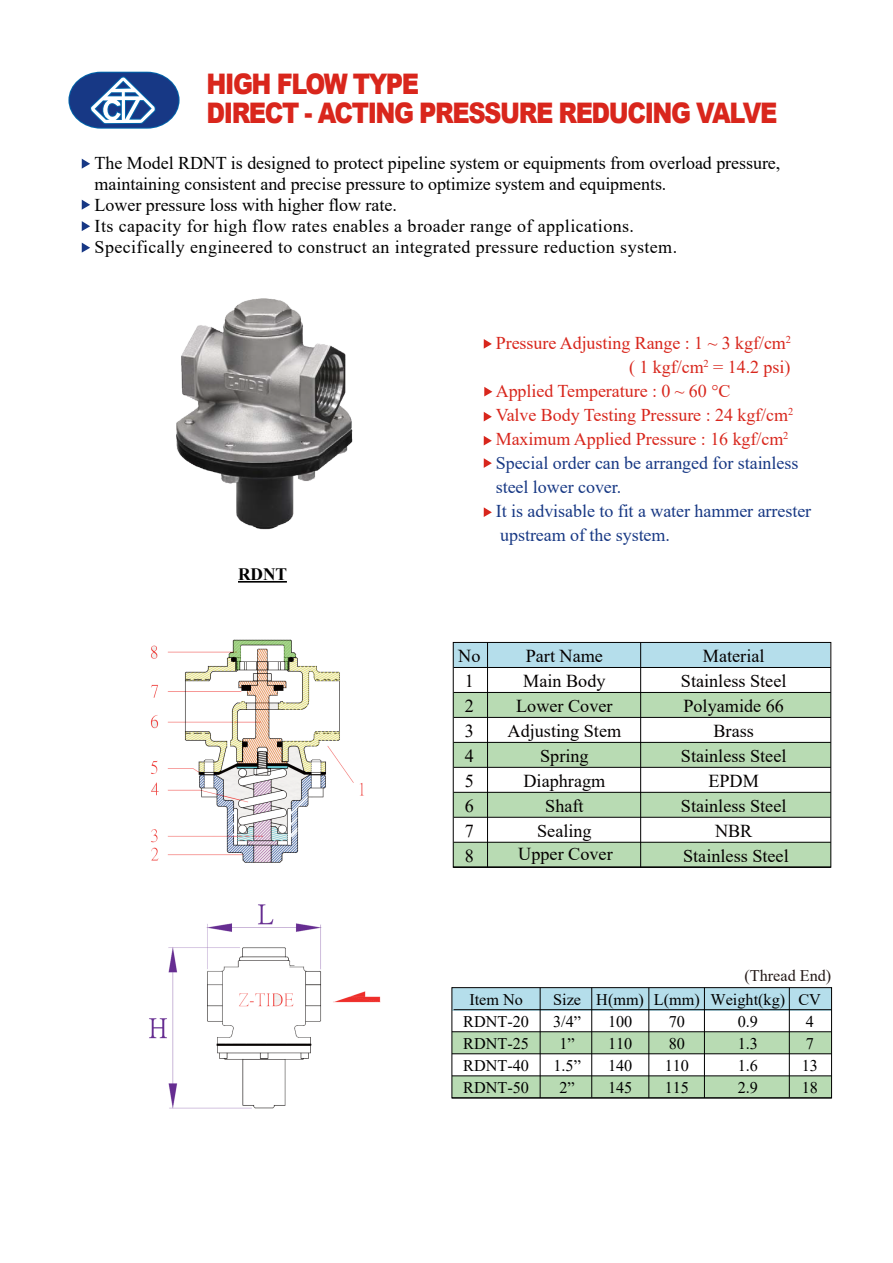
<style>
.page{position:relative;width:893px;height:1263px;background:#fff}
.page>*{position:absolute;margin:0;border:0;box-sizing:border-box;transform-origin:0 0}
.t1{font:900 28.35px/28.8px "Arial";letter-spacing:-.06em;color:#d9261c;scale:.85 1}
.t2{font:18.3px/25px "Times New Roman";color:#040000;text-align:center}
.t3{font:18.15px/24.9px "Times New Roman";color:#040000;text-align:center}
.t4{font:18px/21px "Times New Roman";letter-spacing:-.005em;color:#000}
.t5{font:18px "Times New Roman";letter-spacing:-.005em;color:#d8261c}
.t6{font:18px "Times New Roman";letter-spacing:-.005em;color:#173884}
.t7{font:700 17.4px "Times New Roman";color:#000}
.t8{font:16.2px/21.9px "Times New Roman";color:#000;text-align:center}
.t9{font:16.2px "Times New Roman";color:#231816}
</style>
<div class="page">
<svg style="left:68px;top:71px;width:112px;height:58px"></svg>
<svg style="left:82px;top:159px;width:8px;height:10px"></svg>
<svg style="left:82px;top:221px;width:8px;height:10px"></svg>
<hr style="left:238px;top:581px;width:49px;height:2px;background:#000">
<svg style="left:484px;top:339px;width:8px;height:10px"></svg>
<svg style="left:484px;top:458px;width:8px;height:10px"></svg>
<svg style="left:484px;top:412px;width:8px;height:9px"></svg>
<svg style="left:484px;top:436px;width:8px;height:9px"></svg>
<div style="left:454px;top:643px;width:376px;height:25px;background:#b5deeb"></div>
<div style="left:454px;top:842px;width:377px;height:25px;background:#b8dbb3"></div>
<div style="left:454px;top:792px;width:377px;height:25px;background:#b8dbb3"></div>
<div style="left:454px;top:742px;width:377px;height:25px;background:#b8dbb3"></div>
<div style="left:454px;top:692px;width:377px;height:25px;background:#b8dbb3"></div>
<hr style="left:454px;top:667px;width:377px;height:1px;background:#000">
<hr style="left:454px;top:692px;width:377px;height:1px;background:#000">
<hr style="left:454px;top:717px;width:377px;height:1px;background:#000">
<hr style="left:454px;top:742px;width:377px;height:1px;background:#000">
<hr style="left:454px;top:767px;width:377px;height:1px;background:#000">
<hr style="left:454px;top:792px;width:377px;height:1px;background:#000">
<hr style="left:454px;top:817px;width:377px;height:1px;background:#000">
<hr style="left:454px;top:842px;width:377px;height:1px;background:#000">
<hr style="left:454px;top:867px;width:377px;height:1px;background:#000">
<hr style="left:487px;top:642px;width:1px;height:225px;background:#000">
<hr style="left:640px;top:642px;width:1px;height:225px;background:#000">
<div style="left:453px;top:642px;width:378px;height:225px;border:1px solid #000"></div>
<hr style="left:453px;top:867px;width:377px;height:1px;background:#000">
<img style="left:176px;top:298px;width:177px;height:232px">
<img style="left:150px;top:639px;width:214px;height:224px">
<img style="left:149px;top:904px;width:232px;height:205px">
<div style="left:452px;top:1075px;width:379px;height:22px;background:#b8dbb3"></div>
<div style="left:452px;top:1032px;width:379px;height:22px;background:#b8dbb3"></div>
<div style="left:452px;top:988px;width:379px;height:22px;background:#b5deeb"></div>
<hr style="left:591px;top:988px;width:1px;height:109px;background:#000">
<hr style="left:648px;top:988px;width:1px;height:110px;background:#000">
<hr style="left:704px;top:988px;width:1px;height:110px;background:#000">
<hr style="left:789px;top:988px;width:1px;height:109px;background:#000">
<div style="left:452px;top:987px;width:380px;height:111px;border:1px solid #000"></div>
<hr style="left:454px;top:1009px;width:377px;height:1px;background:#000">
<hr style="left:452px;top:1031px;width:380px;height:1px;background:#000">
<hr style="left:452px;top:1053px;width:380px;height:1px;background:#000">
<hr style="left:452px;top:1075px;width:380px;height:1px;background:#000">
<hr style="left:452px;top:1097px;width:380px;height:1px;background:#000">
<hr style="left:540px;top:988px;width:1px;height:110px;background:#000">
<svg style="left:484px;top:387px;width:8px;height:9px"></svg>
<svg style="left:82px;top:200px;width:8px;height:10px"></svg>
<svg style="left:82px;top:243px;width:8px;height:10px"></svg>
<svg style="left:484px;top:507px;width:8px;height:10px"></svg>
<h1 class="t1" style="left:207px;top:69px;width:673px">HIGH FLOW TYPE<br>DIRECT - ACTING PRESSURE REDUCING VALVE</h1>
<p class="t4" style="left:95px;top:152px;width:687px">The Model RDNT is designed to protect pipeline system or equipments from overload pressure, maintaining consistent and precise pressure to optimize system and equipments.<br>Lower pressure loss with higher flow rate.<br>Its capacity for high flow rates enables a broader range of applications.<br>Specifically engineered to construct an integrated pressure reduction system.</p>
<p class="t7" style="left:238px;top:561px;width:51px">RDNT</p>
<p class="t5" style="left:496px;top:330px;width:297px">Pressure Adjusting Range : 1 ~ 3 kgf/cm<sup>2</sup></p>
<p class="t5" style="left:629px;top:354px;width:163px">( 1 kgf/cm<sup>2</sup> = 14.2 psi)</p>
<p class="t5" style="left:496px;top:378px;width:236px">Applied Temperature : 0 ~ 60 °C</p>
<p class="t5" style="left:496px;top:402px;width:299px">Valve Body Testing Pressure : 24 kgf/cm<sup>2</sup></p>
<p class="t5" style="left:496px;top:426px;width:294px">Maximum Applied Pressure : 16 kgf/cm<sup>2</sup></p>
<p class="t6" style="left:496px;top:450px;width:304px">Special order can be arranged for stainless</p>
<p class="t6" style="left:496px;top:474px;width:127px">steel lower cover.</p>
<p class="t6" style="left:496px;top:498px;width:317px">It is advisable to fit a water hammer arrester</p>
<p class="t6" style="left:500px;top:522px;width:171px">upstream of the system.</p>
<p class="t2" style="left:458px;top:643px;width:24px">No<br>1<br>2<br>3<br>4<br>5<br>6<br>7<br>8</p>
<p class="t3" style="left:508px;top:643px;width:115px">Part Name<br>Main Body<br>Lower Cover<br>Adjusting Stem<br>Spring<br>Diaphragm<br>Shaft<br>Sealing</p>
<p class="t3" style="left:681px;top:643px;width:107px">Material<br>Stainless Steel<br>Polyamide 66<br>Brass<br>Stainless Steel<br>EPDM<br>Stainless Steel<br>NBR</p>
<p class="t3" style="left:518px;top:841px;width:96px">Upper Cover</p>
<p class="t3" style="left:683px;top:842px;width:107px">Stainless Steel</p>
<p class="t8" style="left:463px;top:988px;width:67px">Item No<br>RDNT-20<br>RDNT-25<br>RDNT-40<br>RDNT-50</p>
<p class="t8" style="left:553px;top:988px;width:29px">Size<br>3/4”<br>1”<br>1.5”<br>2”</p>
<p class="t8" style="left:596px;top:988px;width:49px">H(mm)<br>100<br>110<br>140<br>145</p>
<p class="t8" style="left:654px;top:988px;width:47px">L(mm)<br>70<br>80<br>110<br>115</p>
<p class="t9" style="left:744px;top:964px;width:88px">(Thread End)</p>
<p class="t8" style="left:798px;top:988px;width:24px;text-align:left">CV<br>4<br>7<br>13<br>18</p>
<p class="t8" style="left:710px;top:988px;width:76px">Weight(kg)<br>0.9<br>1.3<br>1.6<br>2.9</p>
</div>
